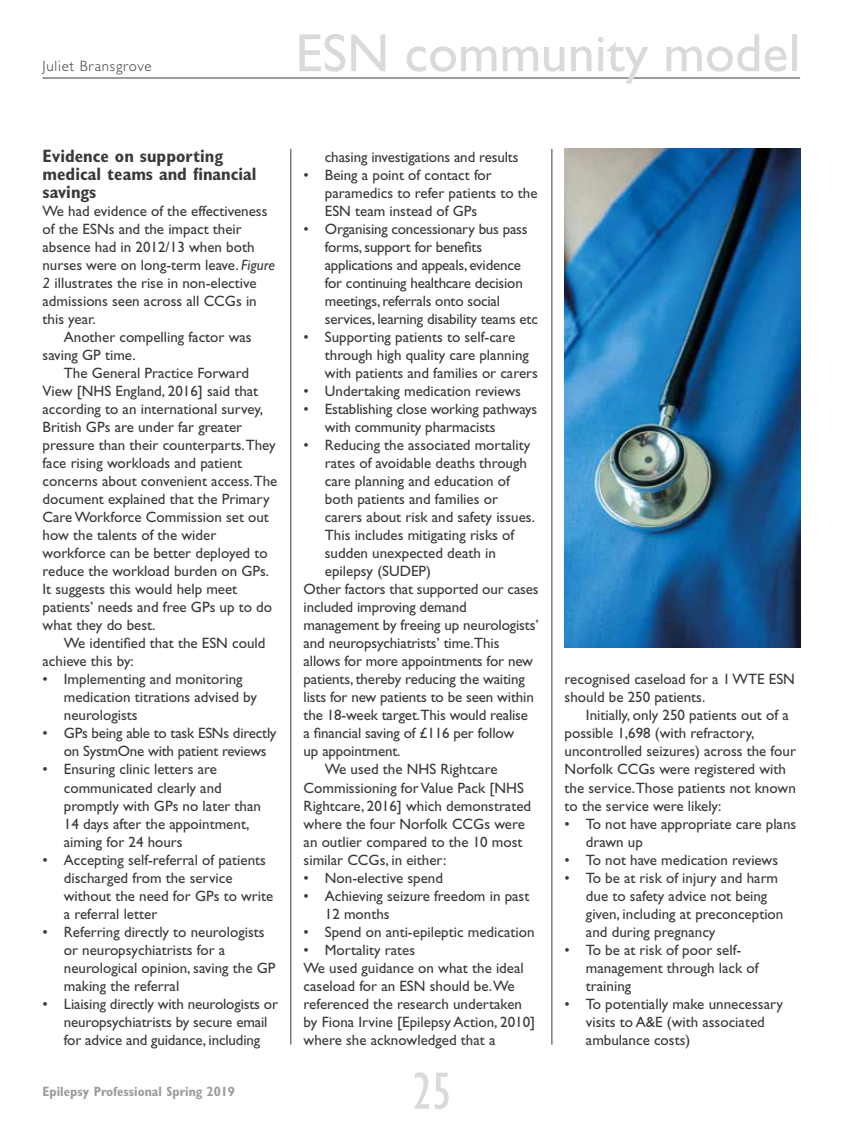
<style>
.page{position:relative;width:864px;height:1136px;background:#fff}
.page>*{position:absolute;margin:0;border:0;box-sizing:border-box;transform-origin:0 0}
.t1{font:54px "Gill Sans Std";color:#d9dada}
.t2{font:condensed 54px "Gill Sans Std";color:#d9dada}
.t3{font:700 condensed 18px/18px "Gill Sans Std";color:#3a3a39}
.t4{font:15px/18px "Gill Sans Std";color:#3a3a39}
.t5{font:300 15px "Gill Sans Std";letter-spacing:.05em;color:#3a3a39}
.t6{font:700 condensed 13.5px "Gill Sans Std";color:#9c9c9d}
.s1{font-style:italic}
</style>
<div class="page">
<hr style="left:43px;top:78px;width:756px;height:1px;background:#3a3a39">
<hr style="left:551px;top:149px;width:1px;height:895px;background:#3a3a39">
<hr style="left:290px;top:149px;width:1px;height:895px;background:#3a3a39">
<img style="left:564px;top:149px;width:235px;height:498px">
<p class="t5" style="left:43px;top:58px;width:110px">Juliet Bransgrove</p>
<h1 class="t1" style="left:295px;top:22px;width:506px">ESN community model</h1>
<p class="t3" style="left:43px;top:147px;width:215px">Evidence on supporting medical teams and financial savings</p>
<p class="t4" style="left:43px;top:202px;width:226px">We had evidence of the effectiveness</p>
<p class="t4" style="left:43px;top:220px;width:201px">of the ESNs and the impact their</p>
<p class="t4" style="left:43px;top:238px;width:213px">absence had in 2012/13 when both</p>
<p class="t4" style="left:43px;top:256px;width:234px">nurses were on long-term leave. <span class="s1">Figure</span></p>
<p class="t4" style="left:43px;top:274px;width:215px"><span class="s1">2</span> illustrates the rise in non-elective</p>
<p class="t4" style="left:43px;top:292px;width:216px">admissions seen across all CCGs in</p>
<p class="t4" style="left:43px;top:310px;width:55px">this year.</p>
<p class="t4" style="left:64px;top:328px;width:189px">Another compelling factor was</p>
<p class="t4" style="left:43px;top:346px;width:95px">saving GP time.</p>
<p class="t4" style="left:64px;top:364px;width:187px">The General Practice Forward</p>
<p class="t4" style="left:43px;top:382px;width:217px">View [NHS England, 2016] said that</p>
<p class="t4" style="left:43px;top:400px;width:222px">according to an international survey,</p>
<p class="t4" style="left:43px;top:418px;width:201px">British GPs are under far greater</p>
<p class="t4" style="left:43px;top:436px;width:235px">pressure than their counterparts.They</p>
<p class="t4" style="left:43px;top:454px;width:201px">face rising workloads and patient</p>
<p class="t4" style="left:43px;top:472px;width:236px">concerns about convenient access.The</p>
<p class="t4" style="left:43px;top:490px;width:228px">document explained that the Primary</p>
<p class="t4" style="left:43px;top:508px;width:228px">Care Workforce Commission set out</p>
<p class="t4" style="left:43px;top:526px;width:175px">how the talents of the wider</p>
<p class="t4" style="left:43px;top:544px;width:226px">workforce can be better deployed to</p>
<p class="t4" style="left:43px;top:562px;width:228px">reduce the workload burden on GPs.</p>
<p class="t4" style="left:43px;top:580px;width:196px">It suggests this would help meet</p>
<p class="t4" style="left:43px;top:598px;width:231px">patients’ needs and free GPs up to do</p>
<p class="t4" style="left:43px;top:616px;width:114px">what they do best.</p>
<p class="t4" style="left:64px;top:634px;width:203px">We identified that the ESN could</p>
<p class="t4" style="left:43px;top:652px;width:93px">achieve this by:</p>
<p class="t4" style="left:64px;top:670px;width:195px;text-indent:-21px">• Implementing and monitoring medication titrations advised by neurologists</p>
<p class="t4" style="left:64px;top:724px;width:214px;text-indent:-21px">• GPs being able to task ESNs directly on SystmOne with patient reviews</p>
<p class="t4" style="left:64px;top:760px;width:199px;text-indent:-21px">• Ensuring clinic letters are communicated clearly and promptly with GPs no later than<br>14 days after the appointment, aiming for 24 hours</p>
<p class="t4" style="left:64px;top:850px;width:211px;text-indent:-21px">• Accepting self-referral of patients discharged from the service without the need for GPs to write a referral letter</p>
<p class="t4" style="left:64px;top:922px;width:213px;text-indent:-21px">• Referring directly to neurologists or neuropsychiatrists for a neurological opinion, saving the GP making the referral</p>
<p class="t4" style="left:64px;top:994px;width:216px;text-indent:-21px">• Liaising directly with neurologists or neuropsychiatrists by secure email for advice and guidance, including</p>
<p class="t6" style="left:43px;top:1083px;width:194px">Epilepsy Professional Spring 2019</p>
<p class="t4" style="left:325px;top:148px;width:195px">chasing investigations and results</p>
<p class="t4" style="left:325px;top:166px;width:214px;text-indent:-21px">• Being a point of contact for paramedics to refer patients to the<br>ESN team instead of GPs</p>
<p class="t4" style="left:325px;top:220px;width:214px;text-indent:-21px">• Organising concessionary bus pass forms, support for benefits applications and appeals, evidence for continuing healthcare decision meetings, referrals onto social services, learning disability teams etc</p>
<p class="t4" style="left:325px;top:328px;width:214px;text-indent:-21px">• Supporting patients to self-care through high quality care planning with patients and families or carers</p>
<p class="t4" style="left:303px;top:382px;width:219px">• Undertaking medication reviews</p>
<p class="t4" style="left:325px;top:400px;width:214px;text-indent:-21px">• Establishing close working pathways with community pharmacists</p>
<p class="t4" style="left:303px;top:436px;width:228px">• Reducing the associated mortality</p>
<p class="t4" style="left:325px;top:454px;width:204px">rates of avoidable deaths through</p>
<p class="t4" style="left:325px;top:472px;width:186px">care planning and education of</p>
<p class="t4" style="left:325px;top:490px;width:174px">both patients and families or</p>
<p class="t4" style="left:325px;top:508px;width:211px">carers about risk and safety issues.</p>
<p class="t4" style="left:325px;top:526px;width:191px">This includes mitigating risks of</p>
<p class="t4" style="left:325px;top:544px;width:172px">sudden unexpected death in</p>
<p class="t4" style="left:325px;top:562px;width:108px">epilepsy (SUDEP)</p>
<p class="t4" style="left:303px;top:580px;width:236px">Other factors that supported our cases</p>
<p class="t4" style="left:303px;top:598px;width:165px">included improving demand</p>
<p class="t4" style="left:303px;top:616px;width:236px">management by freeing up neurologists’</p>
<p class="t4" style="left:303px;top:634px;width:197px">and neuropsychiatrists’ time.This</p>
<p class="t4" style="left:303px;top:652px;width:231px">allows for more appointments for new</p>
<p class="t4" style="left:303px;top:670px;width:223px">patients, thereby reducing the waiting</p>
<p class="t4" style="left:303px;top:688px;width:232px">lists for new patients to be seen within</p>
<p class="t4" style="left:303px;top:706px;width:226px">the 18-week target.This would realise</p>
<p class="t4" style="left:303px;top:724px;width:212px">a financial saving of £116 per follow</p>
<p class="t4" style="left:303px;top:742px;width:98px">up appointment.</p>
<p class="t4" style="left:325px;top:760px;width:174px">We used the NHS Rightcare</p>
<p class="t4" style="left:303px;top:778px;width:222px">Commissioning for Value Pack [NHS</p>
<p class="t4" style="left:303px;top:796px;width:229px">Rightcare, 2016] which demonstrated</p>
<p class="t4" style="left:303px;top:814px;width:223px">where the four Norfolk CCGs were</p>
<p class="t4" style="left:303px;top:832px;width:220px">an outlier compared to the 10 most</p>
<p class="t4" style="left:303px;top:850px;width:144px">similar CCGs, in either:</p>
<p class="t4" style="left:303px;top:868px;width:141px">• Non-elective spend</p>
<p class="t4" style="left:325px;top:886px;width:206px;text-indent:-21px">• Achieving seizure freedom in past<br>12 months</p>
<p class="t4" style="left:303px;top:922px;width:232px">• Spend on anti-epileptic medication</p>
<p class="t4" style="left:303px;top:940px;width:233px">• Mortality rates<br>We used guidance on what the ideal caseload for an ESN should be.We referenced the research undertaken by Fiona Irvine [Epilepsy Action, 2010] where she acknowledged that a</p>
<h1 class="t2" style="left:412px;top:1061px;width:41px">25</h1>
<p class="t4" style="left:564px;top:670px;width:232px">recognised caseload for a 1 WTE ESN should be 250 patients.</p>
<p class="t4" style="left:564px;top:706px;width:233px;text-indent:21px">Initially, only 250 patients out of a possible 1,698 (with refractory, uncontrolled seizures) across the four Norfolk CCGs were registered with the service.Those patients not known to the service were likely:</p>
<p class="t4" style="left:585px;top:814px;width:212px;text-indent:-21px">• To not have appropriate care plans drawn up</p>
<p class="t4" style="left:564px;top:850px;width:215px">• To not have medication reviews</p>
<p class="t4" style="left:585px;top:868px;width:199px;text-indent:-21px">• To be at risk of injury and harm due to safety advice not being given, including at preconception and during pregnancy</p>
<p class="t4" style="left:585px;top:940px;width:174px;text-indent:-21px">• To be at risk of poor self&shy;management through lack of training</p>
<p class="t4" style="left:585px;top:994px;width:198px;text-indent:-21px">• To potentially make unnecessary visits to A&amp;E (with associated ambulance costs)</p>
</div>
